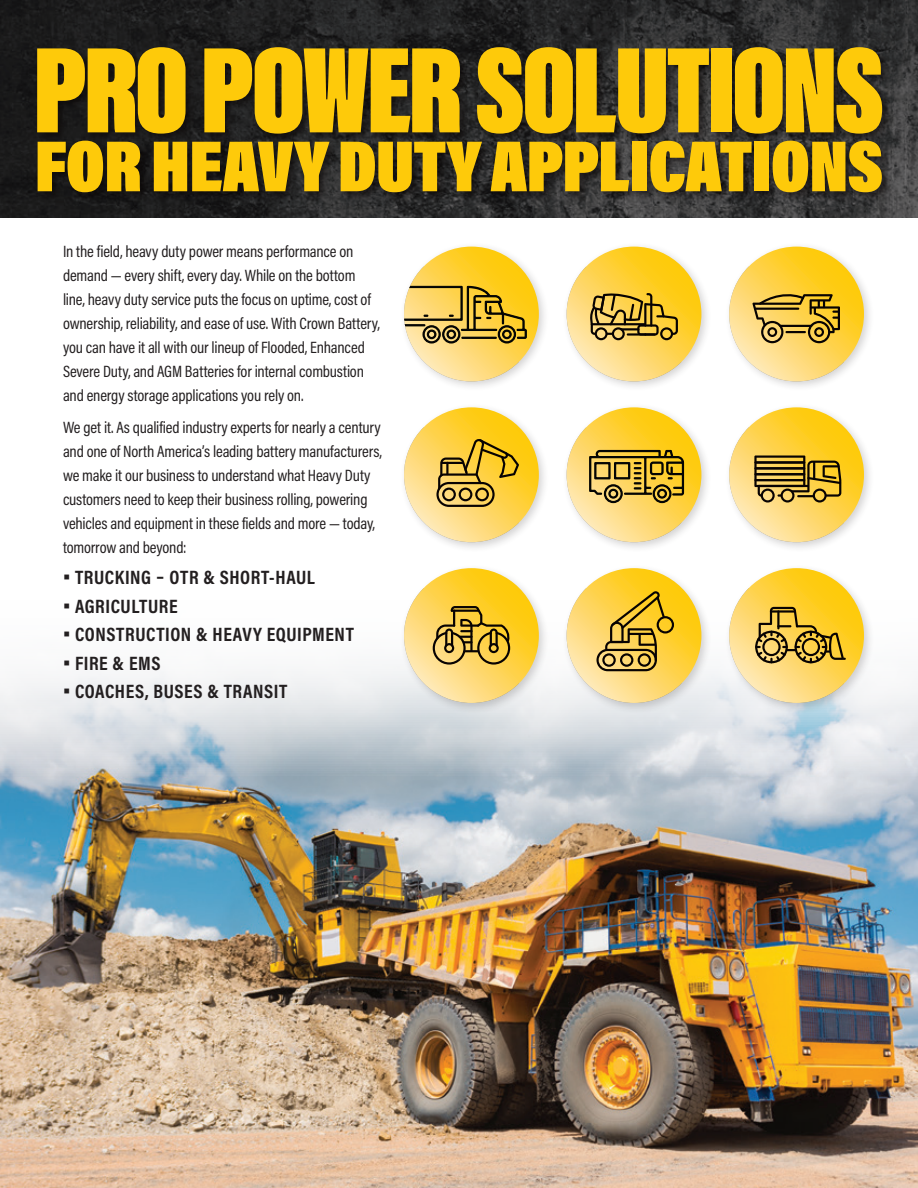
<style>
.page{position:relative;width:918px;height:1188px;background:#fff}
.page>*{position:absolute;margin:0;border:0;box-sizing:border-box;transform-origin:0 0}
.t1{font:900 126px "Acumin Pro Extra Cond";letter-spacing:-.03em;color:#feca0a}
.t2{font:900 73.5px "Acumin Pro Cond";letter-spacing:-.015em;color:#feca0a}
.t3{font:700 19.5px "Acumin Pro Cond";letter-spacing:.03em;color:#231f20}
.t4{font:16.5px/24px "Acumin Pro Cond";letter-spacing:-.01em;color:#231f20}
.s1{font-size:27px}
</style>
<div class="page">
<img style="left:0;top:0;width:918px;height:218px">
<img style="left:0;top:666px;width:918px;height:522px">
<div style="left:35px;top:46px;width:858px;height:99px;background:#080302;opacity:.55"></div>
<div style="left:35px;top:139px;width:858px;height:64px;background:#080302;opacity:.55"></div>
<div style="left:399px;top:242px;width:476px;height:472px;background:#231f20;opacity:.2"></div>
<svg style="left:729px;top:568px;width:135px;height:135px;background:#fdcd1f"></svg>
<svg style="left:729px;top:588px;width:117px;height:115px;background:#e2c367"></svg>
<svg style="left:567px;top:568px;width:134px;height:135px;background:#fecc1e"></svg>
<svg style="left:567px;top:588px;width:115px;height:115px;background:#e3c466"></svg>
<svg style="left:404px;top:568px;width:135px;height:135px;background:#fdcd20"></svg>
<svg style="left:729px;top:407px;width:135px;height:135px;background:#fdcd21"></svg>
<svg style="left:729px;top:427px;width:115px;height:115px;background:#e0c166"></svg>
<svg style="left:567px;top:407px;width:134px;height:135px;background:#fecd1f"></svg>
<svg style="left:404px;top:407px;width:135px;height:135px;background:#fdcd22"></svg>
<svg style="left:404px;top:588px;width:115px;height:115px;background:#e5c567"></svg>
<svg style="left:729px;top:247px;width:135px;height:134px;background:#fecc1e"></svg>
<svg style="left:729px;top:266px;width:115px;height:115px;background:#e7c769"></svg>
<hr style="left:755px;top:308px;width:44px;height:2px;background:#080302">
<svg style="left:567px;top:247px;width:134px;height:134px;background:#fecc1c"></svg>
<svg style="left:567px;top:266px;width:115px;height:115px;background:#e5c566"></svg>
<svg style="left:404px;top:247px;width:135px;height:134px;background:#fdcc1d"></svg>
<svg style="left:404px;top:427px;width:115px;height:115px;background:#e6c668"></svg>
<svg style="left:567px;top:427px;width:118px;height:115px;background:#ddbf65"></svg>
<svg style="left:404px;top:266px;width:123px;height:115px;background:#dfc165"></svg>
<h1 class="t1" style="left:33px;top:14px;width:853px">PRO POWER SOLUTIONS</h1>
<h2 class="t2" style="left:35px;top:119px;width:850px">FOR HEAVY DUTY APPLICATIONS</h2>
<p class="t4" style="left:63px;top:239px;width:318px">In the field, heavy duty power means performance on demand — every shift, every day. While on the bottom line, heavy duty service puts the focus on uptime, cost of ownership, reliability, and ease of use. With Crown Battery, you can have it all with our lineup of Flooded, Enhanced Severe Duty, and AGM Batteries for internal combustion and energy storage applications you rely on.</p>
<p class="t4" style="left:63px;top:415px;width:320px">We get it. As qualified industry experts for nearly a century and one of North America’s leading battery manufacturers, we make it our business to understand what Heavy Duty customers need to keep their business rolling, powering vehicles and equipment in these fields and more — today, tomorrow and beyond:</p>
<p class="t3" style="left:63px;top:565px;width:254px"><span class="s1">•</span> TRUCKING ‒ OTR &amp; SHORT-HAUL</p>
<p class="t3" style="left:63px;top:593px;width:116px"><span class="s1">•</span> AGRICULTURE</p>
<p class="t3" style="left:63px;top:622px;width:292px"><span class="s1">•</span> CONSTRUCTION &amp; HEAVY EQUIPMENT</p>
<p class="t3" style="left:63px;top:650px;width:99px"><span class="s1">•</span> FIRE &amp; EMS</p>
<p class="t3" style="left:63px;top:679px;width:226px"><span class="s1">•</span> COACHES, BUSES &amp; TRANSIT</p>
</div>
